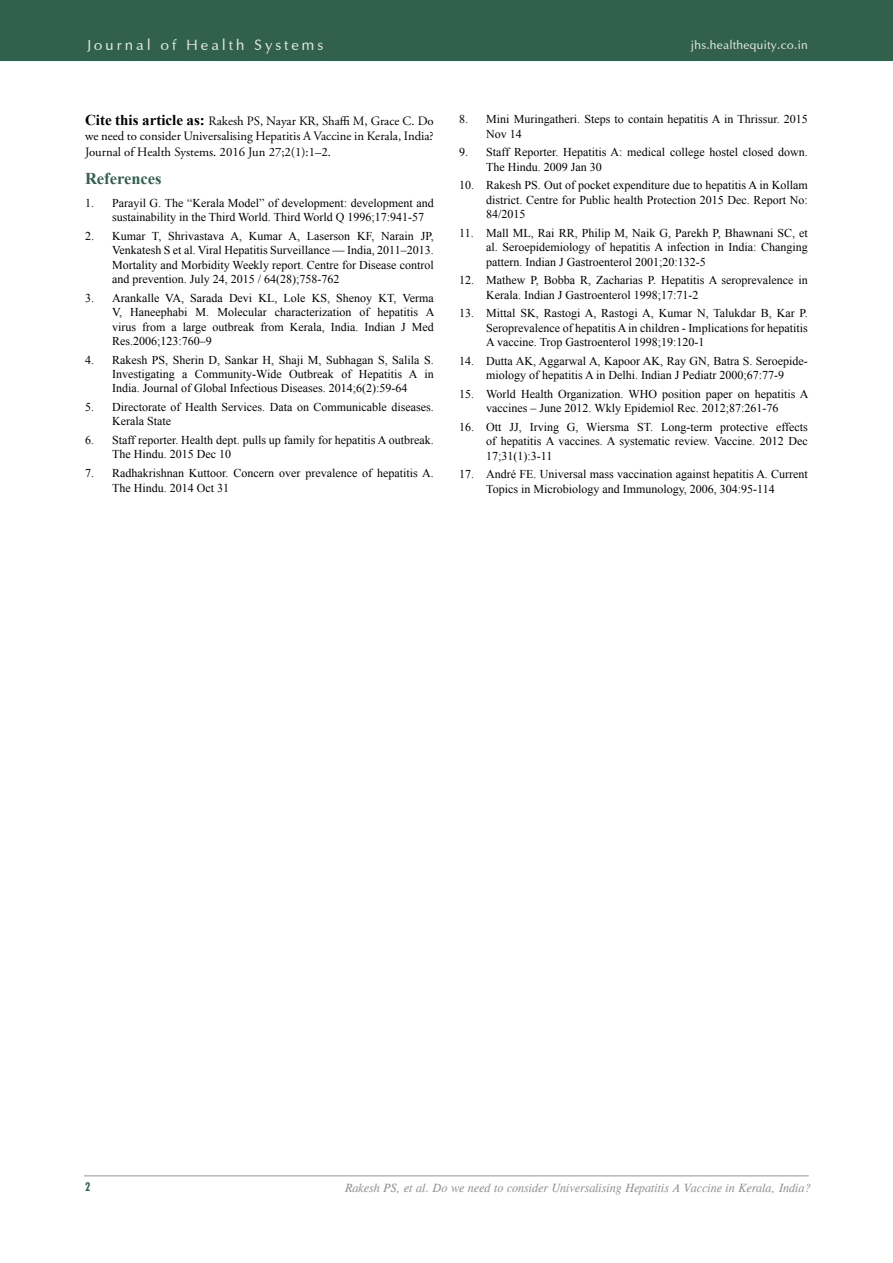
<style>
.page{position:relative;width:893px;height:1263px;background:#fff}
.page>*{position:absolute;margin:0;border:0;box-sizing:border-box;transform-origin:0 0}
.Para_2{font:700 16.5px "Times New Roman";color:#31614c}
.t1{font:15px "Optima";letter-spacing:.2em;color:#e6e7e8}
.Para_2-2{font:12.75px/15.3px "Adobe Garamond Pro";color:#000;text-align:justify}
.t2{font:12px/14.4px "Times New Roman";color:#000}
.t3{font:italic 12px "CG Times";color:#939598}
.t4{font:12px "Optima";letter-spacing:.025em;color:#e6e7e8}
.t5{font:700 condensed 12px "Futura BT";color:#31614c}
.s1{font-family:"Times New Roman";font-weight:700;font-size:15px}
</style>
<div class="page">
<hr style="left:84px;top:1175px;width:725px;height:1px;background:#939598">
<div style="left:0;top:0;width:893px;height:61px;background:#31614c"></div>
<p class="t1" style="left:87px;top:36px;width:237px">Journal of Health Systems</p>
<p class="t4" style="left:691px;top:38px;width:118px">jhs.healthequity.co.in</p>
<p class="Para_2-2" style="left:85px;top:114px;width:350px"><span class="s1">Cite this article as:</span> Rakesh PS, Nayar KR, Shaffi M, Grace C. Do we need to consider Universalising Hepatitis A Vaccine in Kerala, India?<br>Journal of Health Systems. 2016 Jun 27;2(1):1–2.</p>
<p class="Para_2" style="left:85px;top:167px;width:78px">References</p>
<p class="t2" style="left:112px;top:195px;width:323px;text-indent:-27px">1. Parayil G. The “Kerala Model” of development: development and sustainability in the Third World. Third World Q 1996;17:941-57</p>
<p class="t2" style="left:112px;top:228px;width:323px;text-align:justify;text-indent:-27px">2. Kumar T, Shrivastava A, Kumar A, Laserson KF, Narain JP, Venkatesh S et al. Viral Hepatitis Surveillance — India, 2011–2013.<br>Mortality and Morbidity Weekly report. Centre for Disease control and prevention. July 24, 2015 / 64(28);758-762</p>
<p class="t2" style="left:112px;top:290px;width:324px;text-align:justify;text-indent:-27px">3. Arankalle VA, Sarada Devi KL, Lole KS, Shenoy KT, Verma V, Haneephabi M. Molecular characterization of hepatitis A virus from a large outbreak from Kerala, India. Indian J Med Res.2006;123:760–9</p>
<p class="t2" style="left:112px;top:352px;width:323px;text-align:justify;text-indent:-27px">4. Rakesh PS, Sherin D, Sankar H, Shaji M, Subhagan S, Salila S.<br>Investigating a Community-Wide Outbreak of Hepatitis A in India. Journal of Global Infectious Diseases. 2014;6(2):59-64</p>
<p class="t2" style="left:112px;top:400px;width:323px;text-indent:-27px">5. Directorate of Health Services. Data on Communicable diseases.<br>Kerala State</p>
<p class="t2" style="left:112px;top:433px;width:323px;text-indent:-27px">6. Staff reporter. Health dept. pulls up family for hepatitis A outbreak.<br>The Hindu. 2015 Dec 10</p>
<p class="t2" style="left:112px;top:466px;width:323px;text-indent:-27px">7. Radhakrishnan Kuttoor. Concern over prevalence of hepatitis A.<br>The Hindu. 2014 Oct 31</p>
<p class="t2" style="left:486px;top:112px;width:323px;text-indent:-27px">8. Mini Muringatheri. Steps to contain hepatitis A in Thrissur. 2015<br>Nov 14</p>
<p class="t2" style="left:486px;top:145px;width:323px;text-indent:-27px">9. Staff Reporter. Hepatitis A: medical college hostel closed down.<br>The Hindu. 2009 Jan 30</p>
<p class="t2" style="left:486px;top:178px;width:323px;text-align:justify;text-indent:-27px">10. Rakesh PS. Out of pocket expenditure due to hepatitis A in Kollam district. Centre for Public health Protection 2015 Dec. Report No:<br>84/2015</p>
<p class="t2" style="left:486px;top:225px;width:323px;text-align:justify;text-indent:-27px">11. Mall ML, Rai RR, Philip M, Naik G, Parekh P, Bhawnani SC, et al. Seroepidemiology of hepatitis A infection in India: Changing pattern. Indian J Gastroenterol 2001;20:132-5</p>
<p class="t2" style="left:486px;top:273px;width:323px;text-indent:-27px">12. Mathew P, Bobba R, Zacharias P. Hepatitis A seroprevalence in<br>Kerala. Indian J Gastroenterol 1998;17:71-2</p>
<p class="t2" style="left:486px;top:306px;width:323px;text-align:justify;text-indent:-27px">13. Mittal SK, Rastogi A, Rastogi A, Kumar N, Talukdar B, Kar P.<br>Seroprevalence of hepatitis A in children - Implications for hepatitis A vaccine. Trop Gastroenterol 1998;19:120-1</p>
<p class="t2" style="left:459px;top:353px;width:350px;text-align:center">14. Dutta AK, Aggarwal A, Kapoor AK, Ray GN, Batra S. Seroepide&shy;miology of hepatitis A in Delhi. Indian J Pediatr 2000;67:77-9</p>
<p class="t2" style="left:459px;top:386px;width:351px;text-align:center">15. World Health Organization. WHO position paper on hepatitis A vaccines – June 2012. Wkly Epidemiol Rec. 2012;87:261-76</p>
<p class="t2" style="left:486px;top:419px;width:323px;text-align:justify;text-indent:-27px">16. Ott JJ, Irving G, Wiersma ST. Long-term protective effects of hepatitis A vaccines. A systematic review. Vaccine. 2012 Dec 17;31(1):3-11</p>
<p class="t2" style="left:459px;top:467px;width:350px;text-align:center">17. André FE. Universal mass vaccination against hepatitis A. Current<br>Topics in Microbiology and Immunology, 2006, 304:95-114</p>
<p class="t5" style="left:85px;top:1180px;width:7px">2</p>
<p class="t3" style="left:345px;top:1180px;width:467px">Rakesh PS, et al. Do we need to consider Universalising Hepatitis A Vaccine in Kerala, India?</p>
</div>
